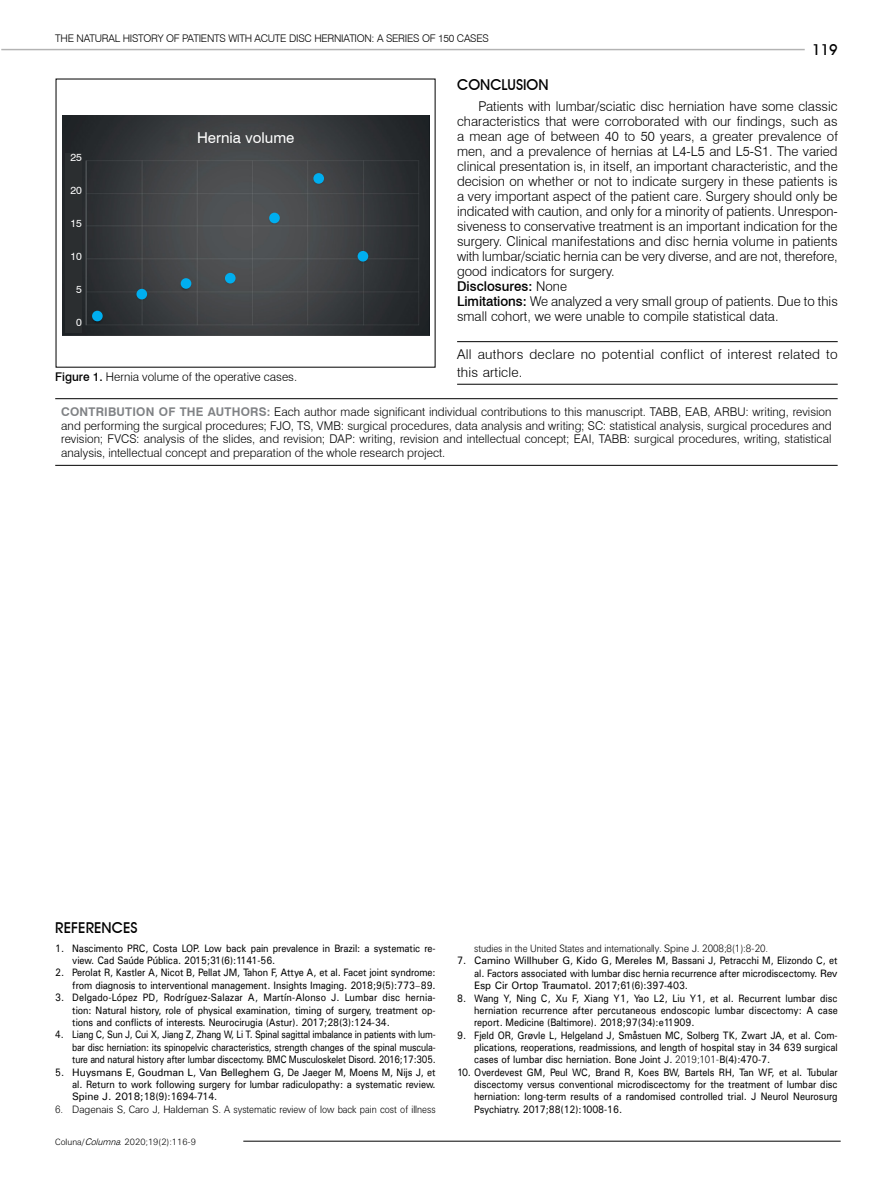
<style>
.page{position:relative;width:893px;height:1191px;background:#fff}
.page>*{position:absolute;margin:0;border:0;box-sizing:border-box;transform-origin:0 0}
.t1{font:500 15px "Avant Garde IT Cby BT";color:#000}
.t2{font:15px "Swiss 721 BT";color:#fff}
.t3{font:300 13.5px/15px "Swiss 721 BT";color:#000}
.t4{font:300 13.5px/18px "Swiss 721 BT";letter-spacing:.02em;color:#000}
.t5{font:300 12px/13.5px "Swiss 721 BT";color:#000;text-align:justify}
.t6{font:10.5px/12.3px "Univers";letter-spacing:-.005em;color:#000;text-align:justify;scale:.9 1}
.t7{font:10.5px/12.5px "Univers";letter-spacing:-.005em;color:#000;text-align:justify;scale:.85 1}
.t8{font:300 10.5px "Univers BQ";letter-spacing:-.005em;color:#000;scale:.9 1}
.t9{font:300 10.5px "Swiss 721 BT";letter-spacing:-.025em;color:#000}
.t10{font:10.5px "Swiss 721 BT";color:#fff}
.t11{font:300 9px "Univers BQ";color:#000}
.s1{font-weight:500}
.s2{font-weight:700;color:#808285}
.s3{font-family:"Univers";font-style:italic}
.s4{font-family:"Univers BQ";font-weight:300}
</style>
<div class="page">
<hr style="left:243px;top:1140px;width:598px;height:1px;background:#000">
<hr style="left:1px;top:49px;width:804px;height:1px;background:#000">
<hr style="left:457px;top:341px;width:381px;height:1px;background:#000">
<hr style="left:457px;top:384px;width:381px;height:1px;background:#000">
<img style="left:62px;top:115px;width:367px;height:221px">
<hr style="left:55px;top:398px;width:783px;height:1px;background:#000">
<hr style="left:55px;top:465px;width:783px;height:1px;background:#000">
<div style="left:65px;top:153px;width:17px;height:179px;background:#2b2e30"></div>
<div style="left:92px;top:311px;width:11px;height:10px;background:#00aeef;border-radius:50%"></div>
<div style="left:136px;top:289px;width:11px;height:10px;background:#00aeef;border-radius:50%"></div>
<div style="left:181px;top:278px;width:10px;height:11px;background:#00aeef;border-radius:50%"></div>
<div style="left:225px;top:273px;width:11px;height:10px;background:#00aeef;border-radius:50%"></div>
<div style="left:269px;top:213px;width:11px;height:10px;background:#00aeef;border-radius:50%"></div>
<div style="left:313px;top:173px;width:11px;height:11px;background:#00aeef;border-radius:50%"></div>
<div style="left:358px;top:251px;width:10px;height:10px;background:#00aeef;border-radius:50%"></div>
<p class="t9" style="left:55px;top:32px;width:435px">THE NATURAL HISTORY OF PATIENTS WITH ACUTE DISC HERNIATION: A SERIES OF 150 CASES</p>
<h1 class="t1" style="left:457px;top:75px;width:93px">CONCLUSION</h1>
<p class="t3" style="left:457px;top:99px;width:382px;text-indent:21px">Patients with lumbar/sciatic disc herniation have some classic characteristics that were corroborated with our findings, such as a mean age of between 40 to 50 years, a greater prevalence of men, and a prevalence of hernias at L4-L5 and L5-S1. The varied clinical presentation is, in itself, an important characteristic, and the decision on whether or not to indicate surgery in these patients is a very important aspect of the patient care. Surgery should only be indicated with caution, and only for a minority of patients. Unrespon&shy;siveness to conservative treatment is an important indication for the surgery. Clinical manifestations and disc hernia volume in patients with lumbar/sciatic hernia can be very diverse, and are not, therefore, good indicators for surgery.<br><span class="s1">Disclosures:</span> None<br><span class="s1">Limitations:</span> We analyzed a very small group of patients. Due to this small cohort, we were unable to compile statistical data.</p>
<p class="t4" style="left:457px;top:345px;width:382px">All authors declare no potential conflict of interest related to this article.</p>
<h1 class="t1" style="left:812px;top:40px;width:27px">119</h1>
<h1 class="t2" style="left:197px;top:128px;width:99px">Hernia volume</h1>
<p class="t10" style="left:71px;top:151px;width:13px">25</p>
<p class="t10" style="left:71px;top:184px;width:13px">20</p>
<p class="t10" style="left:71px;top:217px;width:13px">15</p>
<p class="t10" style="left:71px;top:250px;width:13px">10</p>
<p class="t10" style="left:76px;top:283px;width:7px">5</p>
<p class="t10" style="left:76px;top:316px;width:7px">0</p>
<p class="t5" style="left:55px;top:370px;width:243px"><span class="s1">Figure 1.</span> Hernia volume of the operative cases.</p>
<p class="t5" style="left:61px;top:405px;width:772px"><span class="s2">CONTRIBUTION OF THE AUTHORS:</span> Each author made significant individual contributions to this manuscript. TABB, EAB, ARBU: writing, revision and performing the surgical procedures; FJO, TS, VMB: surgical procedures, data analysis and writing; SC: statistical analysis, surgical procedures and revision; FVCS: analysis of the slides, and revision; DAP: writing, revision and intellectual concept; EAI, TABB: surgical procedures, writing, statistical analysis, intellectual concept and preparation of the whole research project.</p>
<h1 class="t1" style="left:55px;top:918px;width:84px">REFERENCES</h1>
<p class="t6" style="left:72px;top:941px;width:405px;text-indent:-17px">1. Nascimento PRC, Costa LOP. Low back pain prevalence in Brazil: a systematic re&shy;view. Cad Saúde Pública. 2015;31(6):1141-56.</p>
<p class="t6" style="left:55px;top:966px;width:424px;text-align:right">2. Perolat R, Kastler A, Nicot B, Pellat JM, Tahon F, Attye A, et al. Facet joint syndrome: from diagnosis to interventional management. Insights Imaging. 2018;9(5):773–89.</p>
<p class="t6" style="left:72px;top:991px;width:405px;text-indent:-17px">3. Delgado-López PD, Rodríguez-Salazar A, Martín-Alonso J. Lumbar disc hernia&shy;tion: Natural history, role of physical examination, timing of surgery, treatment op&shy;tions and conflicts of interests. Neurocirugia (Astur). 2017;28(3):124-34.</p>
<p class="t7" style="left:72px;top:1028px;width:429px;text-indent:-17px">4. Liang C, Sun J, Cui X, Jiang Z, Zhang W, Li T. Spinal sagittal imbalance in patients with lum&shy;bar disc herniation: its spinopelvic characteristics, strength changes of the spinal muscula&shy;ture and natural history after lumbar discectomy. BMC Musculoskelet Disord. 2016;17:305.</p>
<p class="t6" style="left:72px;top:1065px;width:405px;text-indent:-17px">5. Huysmans E, Goudman L, Van Belleghem G, De Jaeger M, Moens M, Nijs J, et al. Return to work following surgery for lumbar radiculopathy: a systematic review.<br>Spine J. 2018;18(9):1694-714.</p>
<p class="t8" style="left:55px;top:1103px;width:424px">6. Dagenais S, Caro J, Haldeman S. A systematic review of low back pain cost of illness</p>
<p class="t11" style="left:55px;top:1136px;width:142px">Coluna/<span class="s3">Columna</span>. 2020;19(2):116-9</p>
<p class="t8" style="left:474px;top:942px;width:328px">studies in the United States and internationally. Spine J. 2008;8(1):8-20.</p>
<p class="t6" style="left:474px;top:954px;width:405px;text-indent:-17px">7. Camino Willhuber G, Kido G, Mereles M, Bassani J, Petracchi M, Elizondo C, et al. Factors associated with lumbar disc hernia recurrence after microdiscectomy. Rev Esp Cir Ortop Traumatol. 2017;61(6):397-403.</p>
<p class="t6" style="left:474px;top:991px;width:406px;text-indent:-17px">8. Wang Y, Ning C, Xu F, Xiang Y1, Yao L2, Liu Y1, et al. Recurrent lumbar disc herniation recurrence after percutaneous endoscopic lumbar discectomy: A case report. Medicine (Baltimore). 2018;97(34):e11909.</p>
<p class="t6" style="left:474px;top:1028px;width:405px;text-indent:-17px">9. Fjeld OR, Grøvle L, Helgeland J, Småstuen MC, Solberg TK, Zwart JA, et al. Com&shy;plications, reoperations, readmissions, and length of hospital stay in 34 639 surgical cases of lumbar disc herniation. Bone Joint J. <span class="s4">2019;101-</span>B(4):470-7.</p>
<p class="t6" style="left:474px;top:1065px;width:405px;text-indent:-17px">10. Overdevest GM, Peul WC, Brand R, Koes BW, Bartels RH, Tan WF, et al. Tubular discectomy versus conventional microdiscectomy for the treatment of lumbar disc herniation: long-term results of a randomised controlled trial. J Neurol Neurosurg Psychiatry. 2017;88(12):1008-16.</p>
</div>
